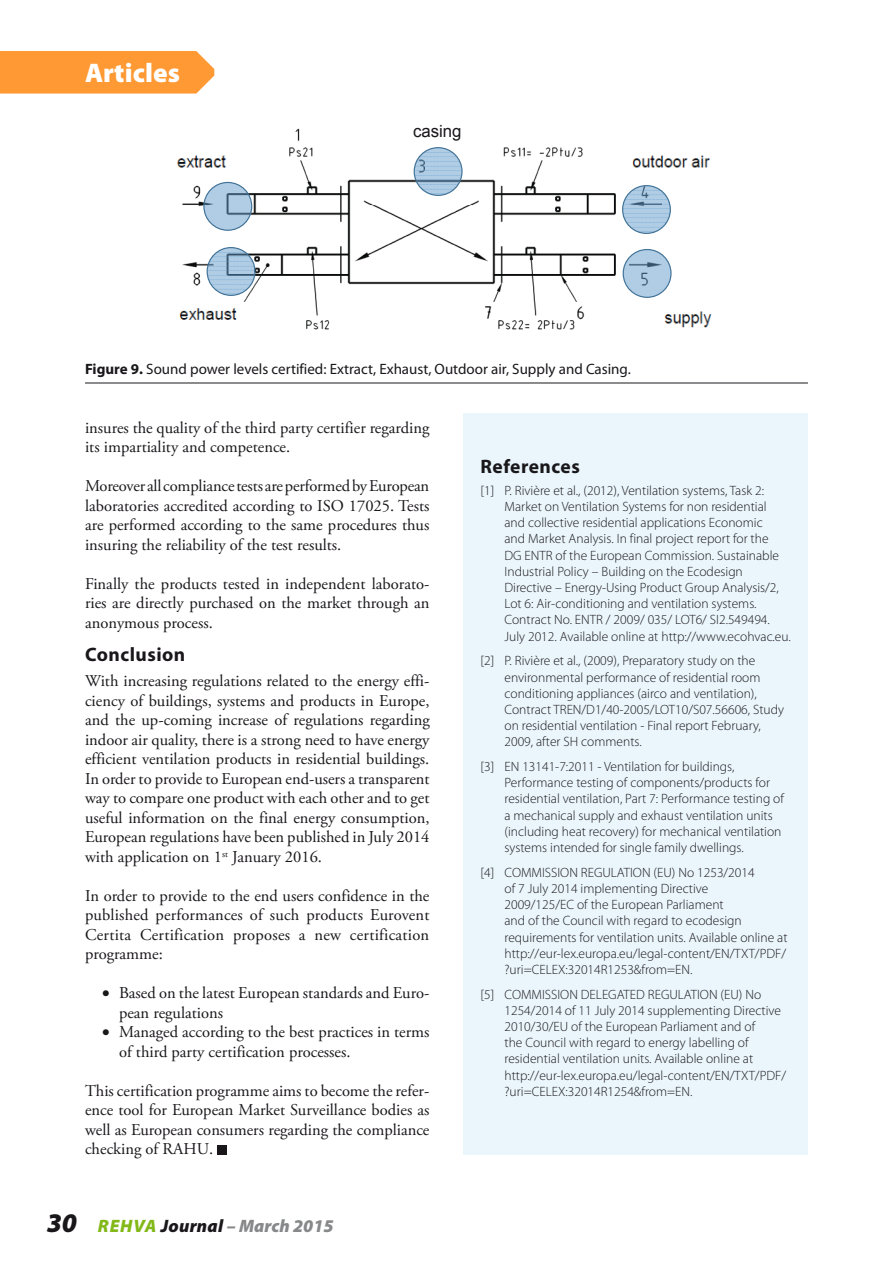
<style>
.page{position:relative;width:893px;height:1263px;background:#fff}
.page>*{position:absolute;margin:0;border:0;box-sizing:border-box;transform-origin:0 0}
.t1{font:900 27px "Myriad Pro";letter-spacing:.005em;color:#fff}
.t2{font:700 19.5px "Myriad Pro";letter-spacing:.025em;color:#1a171b}
.t3{font:italic 900 18px "Myriad Pro";letter-spacing:.015em;color:#878889}
.t4{font:16.8px "Arial";color:#1a171b}
.t5{font:16.5px/19.5px "Adobe Garamond Pro";color:#1a171b;text-align:justify}
.t6{font:15px "Myriad Pro";color:#1a171b}
.t7{font:300 13.5px/16.2px "Myriad Pro";color:#1a171b}
.s1{font-weight:700}
.s2{font-size:27px;color:#1a171b}
.s3{color:#83b819}
.s4{color:#1a171b}
</style>
<div class="page">
<div style="left:217px;top:1145px;width:10px;height:9px;background:#1a171b"></div>
<div style="left:463px;top:413px;width:345px;height:741px;background:#eaf6fc"></div>
<img style="left:182px;top:128px;width:489px;height:202px">
<img style="left:179px;top:302px;width:64px;height:24px">
<img style="left:658px;top:306px;width:54px;height:23px">
<img style="left:626px;top:153px;width:85px;height:19px">
<img style="left:177px;top:151px;width:58px;height:22px">
<img style="left:204px;top:182px;width:48px;height:48px;border-radius:50%">
<div style="left:203px;top:182px;width:49px;height:49px;border:1px solid #427398;border-radius:50%"></div>
<img style="left:207px;top:248px;width:48px;height:47px;border-radius:50%">
<div style="left:207px;top:247px;width:49px;height:49px;border:1px solid #427398;border-radius:50%"></div>
<img style="left:623px;top:186px;width:47px;height:47px;border-radius:50%">
<div style="left:622px;top:185px;width:49px;height:49px;border:1px solid #427398;border-radius:50%"></div>
<img style="left:623px;top:250px;width:48px;height:47px;border-radius:50%">
<div style="left:623px;top:249px;width:49px;height:49px;border:1px solid #427398;border-radius:50%"></div>
<img style="left:414px;top:148px;width:48px;height:47px;border-radius:50%">
<div style="left:414px;top:147px;width:49px;height:49px;border:1px solid #427398;border-radius:50%"></div>
<hr style="left:85px;top:383px;width:723px;height:1px;background:#1a171b">
<div style="left:0;top:51px;width:214px;height:43px;background:#f93"></div>
<h1 class="t1" style="left:85px;top:54px;width:96px">Articles</h1>
<p class="t4" style="left:413px;top:120px;width:50px">casing</p>
<p class="t6" style="left:85px;top:360px;width:547px"><span class="s1">Figure 9.</span> Sound power levels certified: Extract, Exhaust, Outdoor air, Supply and Casing.</p>
<p class="t5" style="left:85px;top:418px;width:346px">insures the quality of the third party certifier regarding its impartiality and competence.</p>
<p class="t5" style="left:85px;top:477px;width:346px">Moreover all compliance tests are performed by European laboratories accredited according to ISO 17025. Tests are performed according to the same procedures thus insuring the reliability of the test results.</p>
<p class="t5" style="left:85px;top:574px;width:346px">Finally the products tested in independent laborato&shy;ries are directly purchased on the market through an anonymous process.</p>
<h2 class="t2" style="left:85px;top:641px;width:102px">Conclusion</h2>
<p class="t5" style="left:85px;top:672px;width:346px">With increasing regulations related to the energy effi&shy;ciency of buildings, systems and products in Europe, and the up-coming increase of regulations regarding indoor air quality, there is a strong need to have energy efficient ventilation products in residential buildings.<br>In order to provide to European end-users a transparent way to compare one product with each other and to get useful information on the final energy consumption, European regulations have been published in July 2014 with application on 1<sup>st</sup> January 2016.</p>
<p class="t5" style="left:85px;top:886px;width:346px">In order to provide to the end users confidence in the published performances of such products Eurovent Certita Certification proposes a new certification programme:</p>
<p class="t5" style="left:119px;top:984px;width:312px;text-indent:-17px">• Based on the latest European standards and Euro&shy;pean regulations</p>
<p class="t5" style="left:119px;top:1023px;width:312px;text-indent:-17px">• Managed according to the best practices in terms of third party certification processes.</p>
<p class="t5" style="left:85px;top:1081px;width:346px">This certification programme aims to become the refer&shy;ence tool for European Market Surveillance bodies as well as European consumers regarding the compliance checking of RAHU.</p>
<h3 class="t3" style="left:47px;top:1214px;width:288px"><span class="s2">30</span> <span class="s3">REHVA</span> <span class="s4">Journal</span> – March 2015</h3>
<h2 class="t2" style="left:480px;top:453px;width:101px">References</h2>
<p class="t7" style="left:504px;top:482px;width:288px;text-indent:-24px">[1] P. Rivière et al., (2012), Ventilation systems, Task 2:<br>Market on Ventilation Systems for non residential<br>and collective residential applications Economic<br>and Market Analysis. In final project report for the<br>DG ENTR of the European Commission. Sustainable Industrial Policy – Building on the Ecodesign Directive – Energy-Using Product Group Analysis/2, Lot 6: Air-conditioning and ventilation systems.<br>Contract No. ENTR / 2009/ 035/ LOT6/ SI2.549494.<br>July 2012. Available online at http://www.ecohvac.eu.</p>
<p class="t7" style="left:504px;top:653px;width:281px;text-indent:-24px">[2] P. Rivière et al., (2009), Preparatory study on the environmental performance of residential room conditioning appliances (airco and ventilation), Contract TREN/D1/40-2005/LOT10/S07.56606, Study on residential ventilation - Final report February, 2009, after SH comments.</p>
<p class="t7" style="left:504px;top:758px;width:281px;text-indent:-24px">[3] EN 13141-7:2011 - Ventilation for buildings, Performance testing of components/products for residential ventilation, Part 7: Performance testing of a mechanical supply and exhaust ventilation units (including heat recovery) for mechanical ventilation systems intended for single family dwellings.</p>
<p class="t7" style="left:504px;top:864px;width:284px;text-indent:-24px">[4] COMMISSION REGULATION (EU) No 1253/2014<br>of 7 July 2014 implementing Directive<br>2009/125/EC of the European Parliament<br>and of the Council with regard to ecodesign requirements for ventilation units. Available online at http://eur-lex.europa.eu/legal-content/EN/TXT/PDF/ ?uri=CELEX:32014R1253&amp;from=EN.</p>
<p class="t7" style="left:504px;top:986px;width:283px;text-indent:-24px">[5] COMMISSION DELEGATED REGULATION (EU) No 1254/2014 of 11 July 2014 supplementing Directive 2010/30/EU of the European Parliament and of<br>the Council with regard to energy labelling of residential ventilation units. Available online at http://eur-lex.europa.eu/legal-content/EN/TXT/PDF/ ?uri=CELEX:32014R1254&amp;from=EN.</p>
</div>
